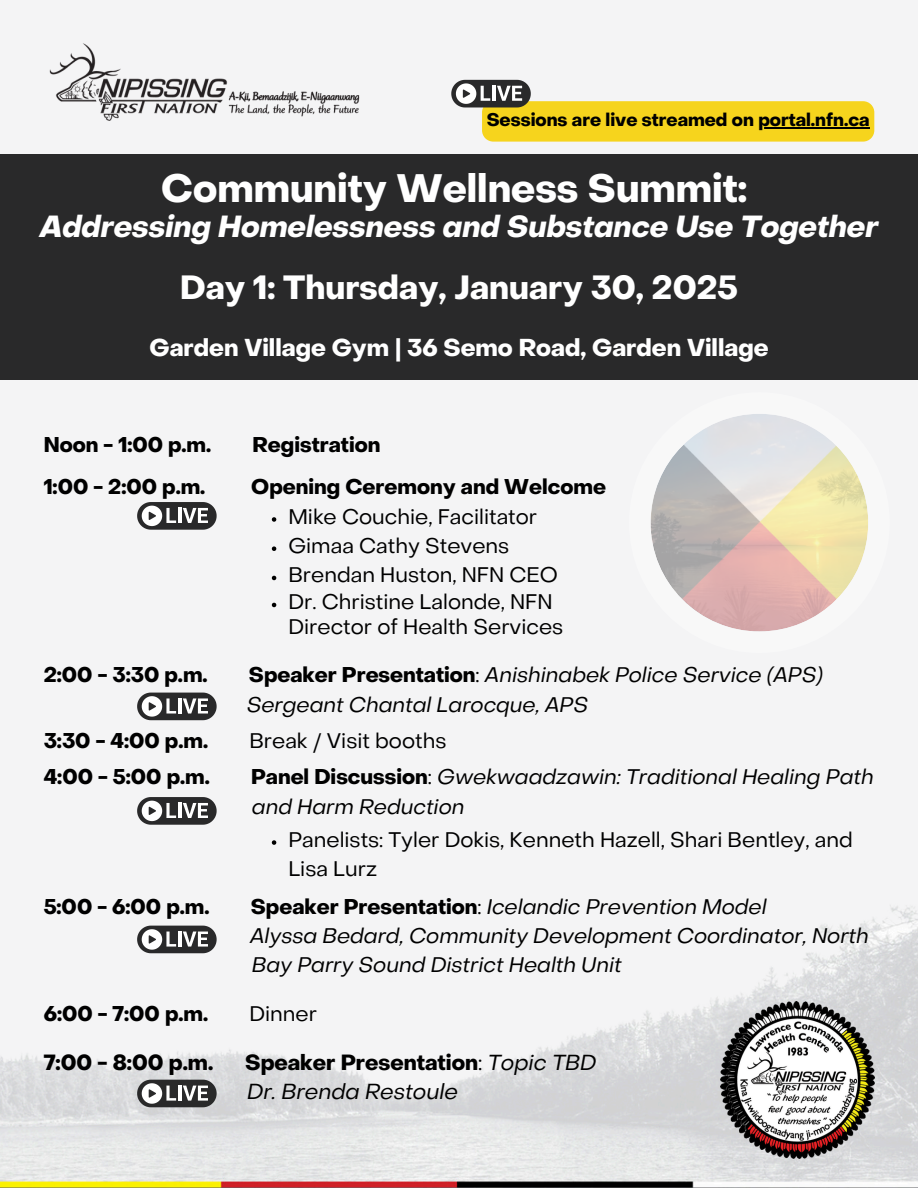
<style>
.page{position:relative;width:918px;height:1188px;background:#f4f4f5}
.page>*{position:absolute;margin:0;border:0;box-sizing:border-box;transform-origin:0 0}
.t1{font:700 39px "Object Sans";color:#fff}
.t2{font:700 33px "Object Sans";color:#fff}
.t3{font:italic 700 30px "Object Sans";color:#fff}
.t4{font:700 24px "Object Sans";color:#fff}
.t5{font:italic 21.6px/29.2px "Object Sans";color:#000}
.t6{font:700 21.6px "Object Sans";color:#000}
.t7{font:italic 21px/29.2px "Object Sans";color:#000}
.t8{font:21px/24.8px "Object Sans";color:#000}
.t9{font:700 21px "Object Sans";color:#000}
.t10{font:700 18px "Object Sans";color:#000}
.s1{font-weight:700;font-style:normal}
.s2{font-style:normal}
</style>
<div class="page">
<img style="left:0;top:906px;width:918px;height:282px">
<div style="left:0;top:154px;width:918px;height:225px;background:#29292a"></div>
<svg style="left:650px;top:414px;width:218px;height:218px"></svg>
<img style="left:49px;top:43px;width:311px;height:78px">
<img style="left:720px;top:1001px;width:154px;height:158px">
<svg style="left:272px;top:517px;width:4px;height:5px"></svg>
<svg style="left:272px;top:546px;width:4px;height:5px"></svg>
<svg style="left:272px;top:576px;width:4px;height:4px"></svg>
<svg style="left:272px;top:603px;width:4px;height:4px"></svg>
<svg style="left:451px;top:80px;width:423px;height:62px"></svg>
<svg style="left:272px;top:840px;width:4px;height:5px"></svg>
<svg style="left:137px;top:502px;width:80px;height:28px"></svg>
<svg style="left:137px;top:693px;width:80px;height:27px"></svg>
<svg style="left:137px;top:797px;width:80px;height:28px"></svg>
<svg style="left:137px;top:926px;width:80px;height:27px"></svg>
<svg style="left:137px;top:1080px;width:80px;height:27px"></svg>
<p class="t10" style="left:487px;top:113px;width:384px">Sessions are live streamed on portal.nfn.ca</p>
<p class="t1" style="left:161px;top:173px;width:588px">Community Wellness Summit:</p>
<p class="t3" style="left:40px;top:215px;width:840px">Addressing Homelessness and Substance Use Together</p>
<h3 class="t2" style="left:180px;top:274px;width:559px">Day 1: Thursday, January 30, 2025</h3>
<p class="t4" style="left:149px;top:338px;width:621px">Garden Village Gym | 36 Semo Road, Garden Village</p>
<p class="t9" style="left:44px;top:436px;width:169px">Noon - 1:00 p.m.</p>
<p class="t9" style="left:253px;top:436px;width:129px">Registration</p>
<p class="t9" style="left:44px;top:478px;width:163px">1:00 - 2:00 p.m.</p>
<p class="t9" style="left:251px;top:478px;width:356px">Opening Ceremony and Welcome</p>
<p class="t8" style="left:288px;top:506px;width:250px">Mike Couchie, Facilitator</p>
<h1 class="t8" style="left:288px;top:536px;width:222px">Gimaa Cathy Stevens</h1>
<h1 class="t8" style="left:288px;top:565px;width:271px">Brendan Huston, NFN CEO</h1>
<h2 class="t8" style="left:288px;top:592px;width:276px">Dr. Christine Lalonde, NFN<br>Director of Health Services</h2>
<p class="t9" style="left:44px;top:667px;width:165px">2:00 - 3:30 p.m.</p>
<p class="t7" style="left:247px;top:663px;width:578px"><span class="s1">Speaker Presentation</span><span class="s2">:</span> Anishinabek Police Service (APS)<br>Sergeant Chantal Larocque, APS</p>
<p class="t9" style="left:44px;top:733px;width:166px">3:30 - 4:00 p.m.</p>
<p class="t8" style="left:249px;top:731px;width:199px">Break / Visit booths</p>
<p class="t9" style="left:44px;top:769px;width:168px">4:00 - 5:00 p.m.</p>
<p class="t7" style="left:251px;top:765px;width:624px"><span class="s1">Panel Discussion</span><span class="s2">:</span> Gwekwaadzawin: Traditional Healing Path and Harm Reduction</p>
<p class="t8" style="left:288px;top:827px;width:566px;line-height:29.2px">Panelists: Tyler Dokis, Kenneth Hazell, Shari Bentley, and<br>Lisa Lurz</p>
<p class="t9" style="left:44px;top:898px;width:167px">5:00 - 6:00 p.m.</p>
<p class="t7" style="left:250px;top:894px;width:620px"><span class="s1">Speaker Presentation</span><span class="s2">:</span> Icelandic Prevention Model<br>Alyssa Bedard, Community Development Coordinator, North<br>Bay Parry Sound District Health Unit</p>
<h4 class="t9" style="left:44px;top:1005px;width:166px">6:00 - 7:00 p.m.</h4>
<h4 class="t8" style="left:249px;top:1003px;width:69px">Dinner</h4>
<h4 class="t6" style="left:44px;top:1053px;width:171px">7:00 - 8:00 p.m.</h4>
<h4 class="t5" style="left:245px;top:1049px;width:353px"><span class="s1">Speaker Presentation</span><span class="s2">:</span> Topic TBD<br>Dr. Brenda Restoule</h4>
</div>
